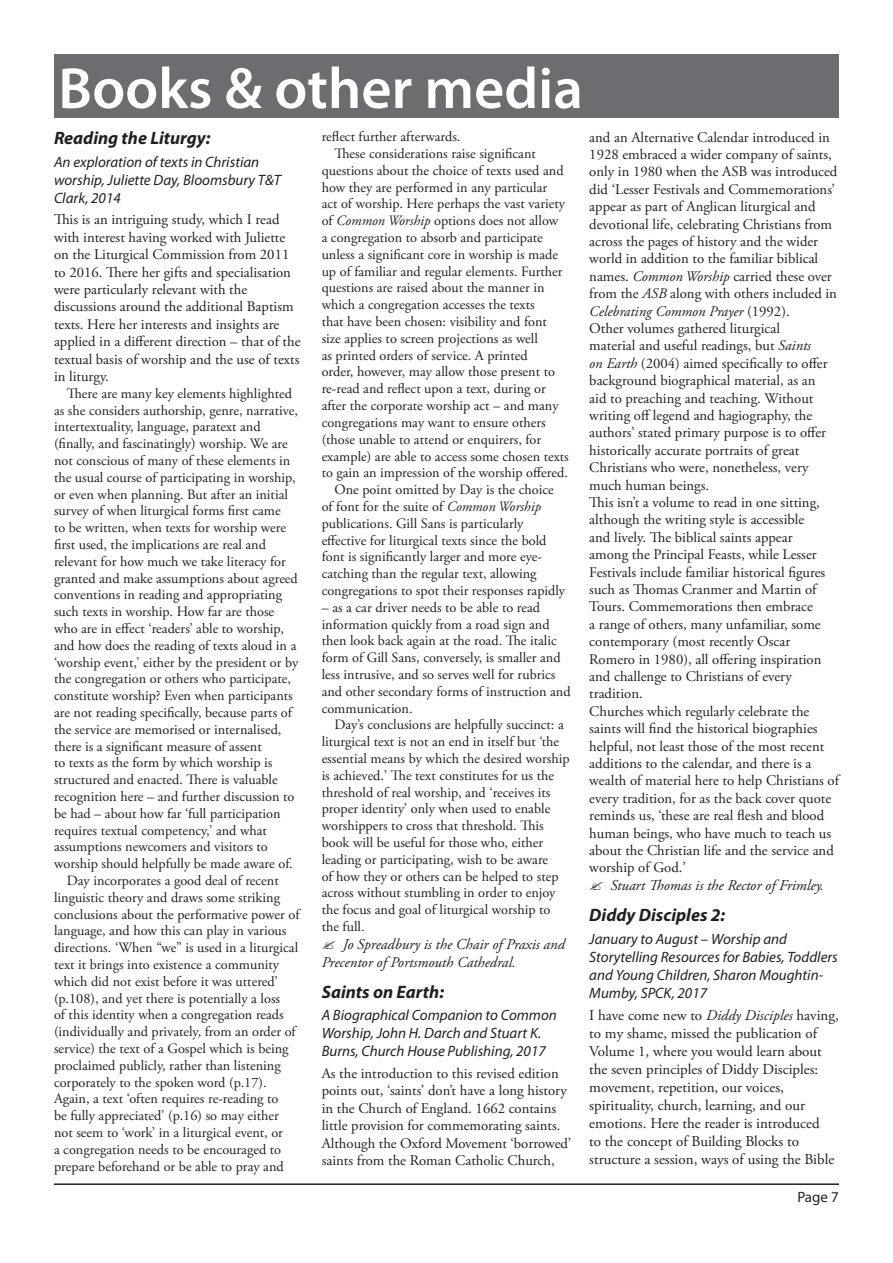
<style>
.page{position:relative;width:893px;height:1263px;background:#fff}
.page>*{position:absolute;margin:0;border:0;box-sizing:border-box;transform-origin:0 0}
.Header_text{font:600 58.5px "Myriad Pro";color:#fff}
.Header_Book{font:italic 700 18px "Myriad Pro";color:#231f20}
.Body_text_no_indent{font:15px/18px "Adobe Garamond Pro";color:#231f20}
.Header_Book_light{font:italic 15px/18px "Myriad Pro";color:#231f20}
.Author{font:italic 15px/18px "Adobe Garamond Pro";color:#231f20}
.t1{font:15px "Myriad Pro";color:#231f20}
.Body_small{font:14.7px/17.4px "Adobe Garamond Pro";color:#231f20}
.Body_smaller{font:14.25px/16.8px "Adobe Garamond Pro";color:#231f20}
.s1{font-style:italic}
</style>
<div class="page">
<hr style="left:54px;top:1183px;width:785px;height:2px;background:#231f20">
<div style="left:54px;top:54px;width:785px;height:64px;background:#6c6d70"></div>
<p class="Header_text" style="left:58px;top:51px;width:526px">Books &amp; other media</p>
<p class="Header_Book" style="left:54px;top:127px;width:158px">Reading the Liturgy:</p>
<p class="Header_Book_light" style="left:54px;top:152px;width:228px">An exploration of texts in Christian worship, Juliette Day, Bloomsbury T&amp;T<br>Clark, 2014</p>
<p class="Body_small" style="left:54px;top:211px;width:248px">This is an intriguing study, which I read with interest having worked with Juliette on the Liturgical Commission from 2011 to 2016. There her gifts and specialisation were particularly relevant with the discussions around the additional Baptism texts. Here her interests and insights are applied in a different direction – that of the textual basis of worship and the use of texts in liturgy.</p>
<p class="Body_smaller" style="left:54px;top:385px;width:246px;text-indent:13px">There are many key elements highlighted as she considers authorship, genre, narrative, intertextuality, language, paratext and (finally, and fascinatingly) worship. We are not conscious of many of these elements in the usual course of participating in worship, or even when planning. But after an initial survey of when liturgical forms first came<br>to be written, when texts for worship were first used, the implications are real and relevant for how much we take literacy for granted and make assumptions about agreed conventions in reading and appropriating such texts in worship. How far are those who are in effect ‘readers’ able to worship, and how does the reading of texts aloud in a ‘worship event,’ either by the president or by the congregation or others who participate, constitute worship? Even when participants are not reading specifically, because parts of the service are memorised or internalised, there is a significant measure of assent<br>to texts as the form by which worship is structured and enacted. There is valuable recognition here – and further discussion to be had – about how far ‘full participation requires textual competency,’ and what assumptions newcomers and visitors to worship should helpfully be made aware of.</p>
<p class="Body_smaller" style="left:54px;top:873px;width:247px;text-indent:13px">Day incorporates a good deal of recent linguistic theory and draws some striking conclusions about the performative power of language, and how this can play in various directions. ‘When “we” is used in a liturgical text it brings into existence a community which did not exist before it was uttered’ (p.108), and yet there is potentially a loss<br>of this identity when a congregation reads (individually and privately, from an order of service) the text of a Gospel which is being proclaimed publicly, rather than listening corporately to the spoken word (p.17).<br>Again, a text ‘often requires re-reading to<br>be fully appreciated’ (p.16) so may either not seem to ‘work’ in a liturgical event, or<br>a congregation needs to be encouraged to prepare beforehand or be able to pray and</p>
<p class="Body_smaller" style="left:322px;top:129px;width:140px">reflect further afterwards.</p>
<p class="Body_smaller" style="left:322px;top:146px;width:249px;text-indent:13px">These considerations raise significant questions about the choice of texts used and how they are performed in any particular<br>act of worship. Here perhaps the vast variety of <span class="s1">Common Worship</span> options does not allow<br>a congregation to absorb and participate unless a significant core in worship is made up of familiar and regular elements. Further questions are raised about the manner in which a congregation accesses the texts<br>that have been chosen: visibility and font size applies to screen projections as well<br>as printed orders of service. A printed<br>order, however, may allow those present to re-read and reflect upon a text, during or after the corporate worship act – and many congregations may want to ensure others (those unable to attend or enquirers, for example) are able to access some chosen texts to gain an impression of the worship offered.</p>
<p class="Body_smaller" style="left:322px;top:482px;width:245px;text-indent:13px">One point omitted by Day is the choice of font for the suite of <span class="s1">Common Worship </span>publications. Gill Sans is particularly effective for liturgical texts since the bold font is significantly larger and more eye&shy;catching than the regular text, allowing congregations to spot their responses rapidly</p>
<p class="Body_smaller" style="left:322px;top:599px;width:251px">– as a car driver needs to be able to read information quickly from a road sign and then look back again at the road. The italic form of Gill Sans, conversely, is smaller and less intrusive, and so serves well for rubrics and other secondary forms of instruction and communication.</p>
<p class="Body_smaller" style="left:322px;top:717px;width:249px;text-indent:13px">Day’s conclusions are helpfully succinct: a liturgical text is not an end in itself but ‘the essential means by which the desired worship is achieved.’ The text constitutes for us the threshold of real worship, and ‘receives its proper identity’ only when used to enable worshippers to cross that threshold. This book will be useful for those who, either leading or participating, wish to be aware<br>of how they or others can be helped to step across without stumbling in order to enjoy the focus and goal of liturgical worship to the full.</p>
<p class="Author" style="left:322px;top:936px;width:245px;text-indent:21px">Jo Spreadbury is the Chair of Praxis and<br>Precentor of Portsmouth Cathedral.</p>
<p class="Header_Book" style="left:322px;top:980px;width:124px">Saints on Earth:</p>
<p class="Header_Book_light" style="left:322px;top:1006px;width:237px">A Biographical Companion to Common<br>Worship, John H. Darch and Stuart K.<br>Burns, Church House Publishing, 2017</p>
<p class="Body_small" style="left:322px;top:1065px;width:251px">As the introduction to this revised edition points out, ‘saints’ don’t have a long history in the Church of England. 1662 contains little provision for commemorating saints.<br>Although the Oxford Movement ‘borrowed’ saints from the Roman Catholic Church,</p>
<p class="Body_small" style="left:589px;top:129px;width:250px">and an Alternative Calendar introduced in 1928 embraced a wider company of saints, only in 1980 when the ASB was introduced did ‘Lesser Festivals and Commemorations’ appear as part of Anglican liturgical and devotional life, celebrating Christians from across the pages of history and the wider world in addition to the familiar biblical names. <span class="s1">Common Worship</span> carried these over from the <span class="s1">ASB</span> along with others included in <span class="s1">Celebrating Common Prayer</span> (1992).</p>
<p class="Body_small" style="left:589px;top:320px;width:240px">Other volumes gathered liturgical material and useful readings, but <span class="s1">Saints on Earth</span> (2004) aimed specifically to offer background biographical material, as an aid to preaching and teaching. Without writing off legend and hagiography, the authors’ stated primary purpose is to offer historically accurate portraits of great Christians who were, nonetheless, very much human beings.</p>
<p class="Body_small" style="left:589px;top:494px;width:238px">This isn’t a volume to read in one sitting, although the writing style is accessible and lively. The biblical saints appear among the Principal Feasts, while Lesser Festivals include familiar historical figures such as Thomas Cranmer and Martin of Tours. Commemorations then embrace<br>a range of others, many unfamiliar, some contemporary (most recently Oscar Romero in 1980), all offering inspiration and challenge to Christians of every tradition.</p>
<p class="Body_small" style="left:589px;top:703px;width:251px">Churches which regularly celebrate the saints will find the historical biographies helpful, not least those of the most recent additions to the calendar, and there is a wealth of material here to help Christians of every tradition, for as the back cover quote reminds us, ‘these are real flesh and blood human beings, who have much to teach us about the Christian life and the service and worship of God.’</p>
<p class="Author" style="left:611px;top:877px;width:215px">Stuart Thomas is the Rector of Frimley.</p>
<p class="Header_Book" style="left:589px;top:904px;width:137px">Diddy Disciples 2:</p>
<p class="Header_Book_light" style="left:589px;top:929px;width:250px">January to August – Worship and Storytelling Resources for Babies, Toddlers and Young Children, Sharon Moughtin-Mumby, SPCK, 2017</p>
<p class="Body_text_no_indent" style="left:589px;top:1007px;width:251px">I have come new to <span class="s1">Diddy Disciples</span> having, to my shame, missed the publication of Volume 1, where you would learn about the seven principles of Diddy Disciples: movement, repetition, our voices, spirituality, church, learning, and our emotions. Here the reader is introduced<br>to the concept of Building Blocks to structure a session, ways of using the Bible</p>
<p class="t1" style="left:797px;top:1188px;width:43px">Page 7</p>
</div>
